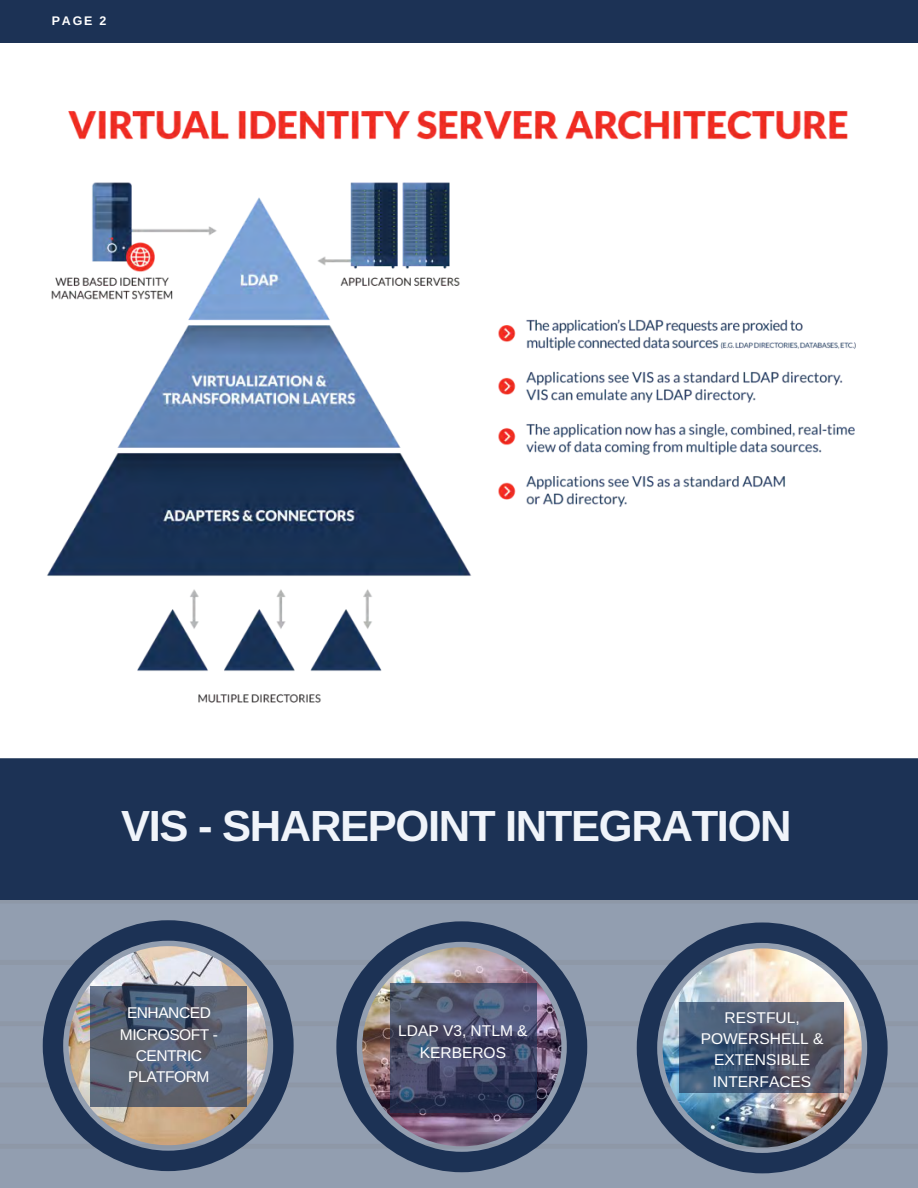
<style>
.page{position:relative;width:918px;height:1188px;background:#fff}
.page>*{position:absolute;margin:0;border:0;box-sizing:border-box;transform-origin:0 0}
.t1{font:700 43.65px "Arimo";letter-spacing:-.03em;color:#f0f4fa}
.t2{font:15.6px/21.3px "Arimo";color:#fff;text-align:center}
.t3{font:15.6px/21.3px "Arimo";letter-spacing:-.03em;color:#fff;text-align:center}
.t4{font:700 12.45px "Arimo";color:#fff}
</style>
<div class="page">
<div style="left:0;top:846px;width:918px;height:342px;background:#929eb0"></div>
<div style="left:0;top:758px;width:918px;height:142px;background:#1c3255"></div>
<img style="left:336px;top:921px;width:251px;height:251px">
<svg style="left:390px;top:984px;width:147px;height:129px;background:#424967"></svg>
<svg style="left:43px;top:920px;width:251px;height:251px"></svg>
<img style="left:637px;top:922px;width:251px;height:251px">
<svg style="left:90px;top:986px;width:156px;height:121px;background:#566073"></svg>
<svg style="left:680px;top:1002px;width:164px;height:90px;background:#4b5870"></svg>
<div style="left:0;top:0;width:918px;height:43px;background:#1c3255"></div>
<img style="left:47px;top:110px;width:809px;height:593px">
<p class="t4" style="left:52px;top:13px;width:56px">PAGE 2</p>
<h1 class="t1" style="left:121px;top:801px;width:672px">VIS - SHAREPOINT INTEGRATION</h1>
<p class="t3" style="left:120px;top:1002px;width:99px">ENHANCED<br>MICROSOFT -<br>CENTRIC<br>PLATFORM</p>
<p class="t2" style="left:701px;top:1007px;width:124px">RESTFUL,<br>POWERSHELL &amp;<br>EXTENSIBLE<br>INTERFACES</p>
<p class="t2" style="left:398px;top:1020px;width:131px">LDAP V3, NTLM &amp;<br>KERBEROS</p>
</div>
